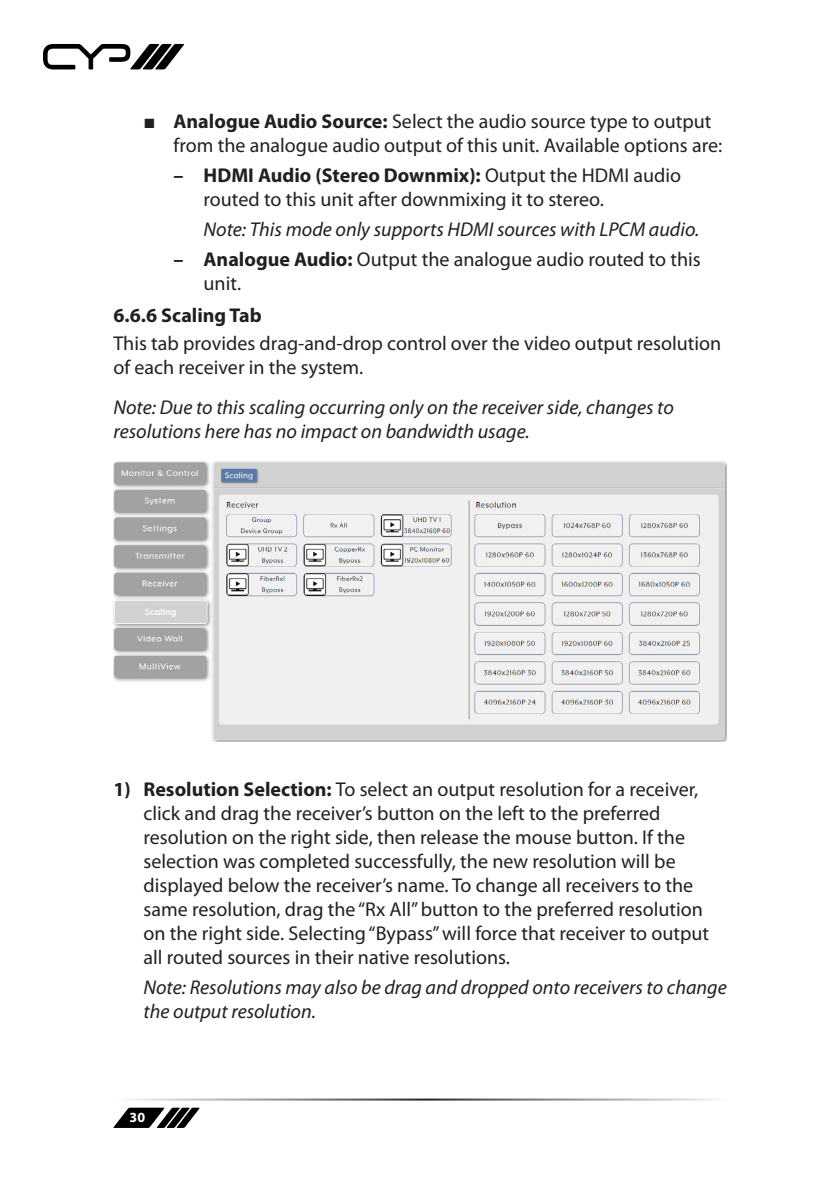
<style>
.page{position:relative;width:840px;height:1191px;background:#fff}
.page>*{position:absolute;margin:0;border:0;box-sizing:border-box;transform-origin:0 0}
.Callout_List_-_Bold{font:20px/24px "Myriad Pro";color:#231f20}
.Callout_List_-_Bold-2{font:italic 20px/24px "Myriad Pro";color:#231f20}
.Paragraph_-_Note_Ita{font:italic 20px/24px "Myriad Pro";color:#231f20}
.Paragraph{font:20px/24px "Myriad Pro";color:#231f20}
.Sub_Sub_Header{font:700 20px "Myriad Pro";color:#231f20}
.t1{font:700 14px "Myriad Pro";color:#fff}
.s1{font-family:"Century Gothic";font-weight:700}
.s2{font-weight:700}
</style>
<div class="page">
<svg style="left:43px;top:44px;width:141px;height:25px"></svg>
<svg style="left:113px;top:1107px;width:86px;height:21px"></svg>
<img style="left:113px;top:461px;width:613px;height:280px">
<p class="Callout_List_-_Bold" style="left:173px;top:109px;width:550px;text-indent:-30px"><span class="s1">■</span> <span class="s2">Analogue Audio Source:</span> Select the audio source type to output from the analogue audio output of this unit. Available options are:</p>
<p class="Callout_List_-_Bold" style="left:203px;top:163px;width:478px;text-indent:-30px"><span class="s2">– HDMI Audio (Stereo Downmix):</span> Output the HDMI audio routed to this unit after downmixing it to stereo.</p>
<p class="Callout_List_-_Bold-2" style="left:203px;top:217px;width:497px">Note: This mode only supports HDMI sources with LPCM audio.</p>
<p class="Callout_List_-_Bold" style="left:203px;top:247px;width:498px;text-indent:-30px"><span class="s2">– Analogue Audio:</span> Output the analogue audio routed to this unit.</p>
<p class="Sub_Sub_Header" style="left:113px;top:302px;width:150px">6.6.6 Scaling Tab</p>
<p class="Paragraph" style="left:113px;top:331px;width:609px">This tab provides drag-and-drop control over the video output resolution of each receiver in the system.</p>
<p class="Paragraph_-_Note_Ita" style="left:113px;top:395px;width:561px">Note: Due to this scaling occurring only on the receiver side, changes to resolutions here has no impact on bandwidth usage.</p>
<p class="Callout_List_-_Bold" style="left:143px;top:777px;width:567px;text-indent:-30px"><span class="s2">1) Resolution Selection:</span> To select an output resolution for a receiver, click and drag the receiver’s button on the left to the preferred resolution on the right side, then release the mouse button. If the selection was completed successfully, the new resolution will be displayed below the receiver’s name. To change all receivers to the same resolution, drag the “Rx All” button to the preferred resolution on the right side. Selecting “Bypass” will force that receiver to output all routed sources in their native resolutions.</p>
<p class="Callout_List_-_Bold-2" style="left:143px;top:975px;width:584px">Note: Resolutions may also be drag and dropped onto receivers to change the output resolution.</p>
<p class="t1" style="left:130px;top:1108px;width:17px">30</p>
</div>
